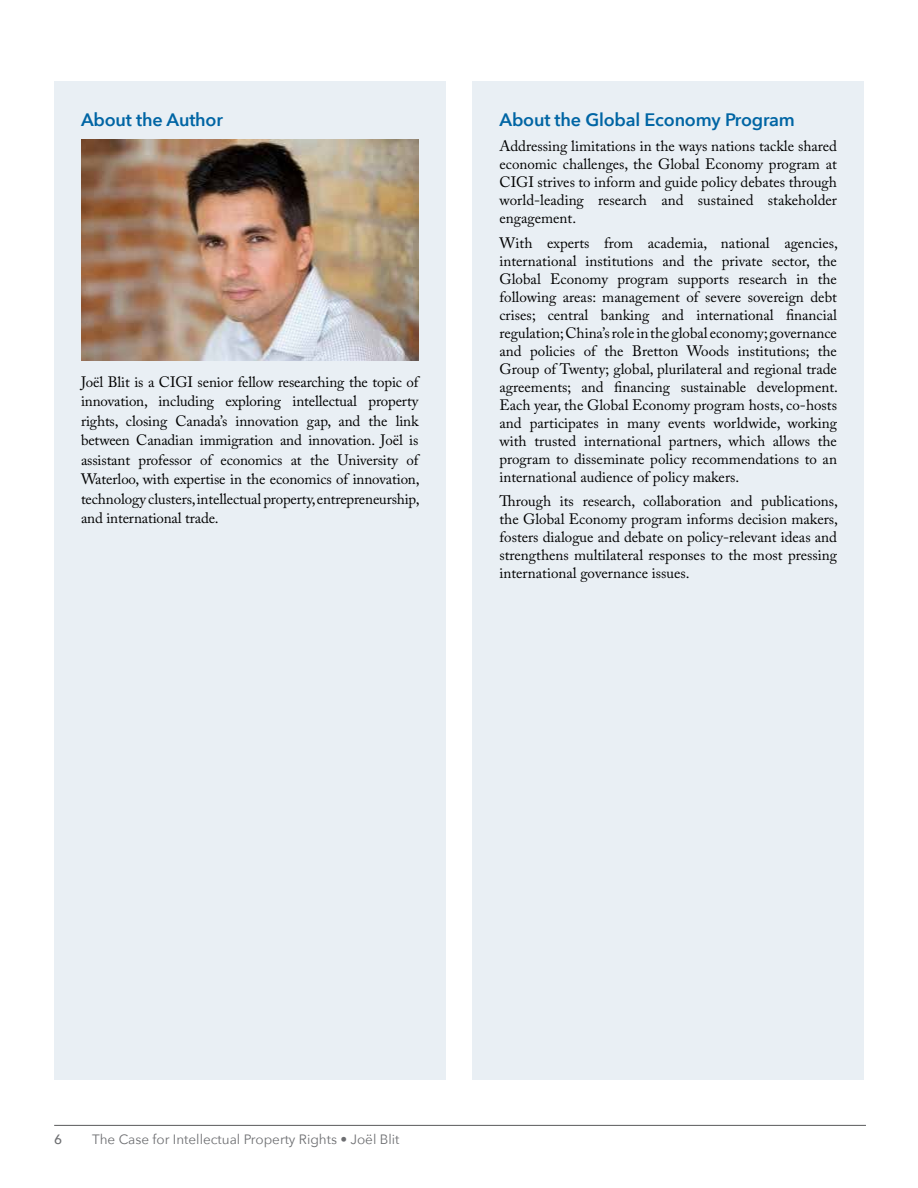
<style>
.page{position:relative;width:918px;height:1188px;background:#fff}
.page>*{position:absolute;margin:0;border:0;box-sizing:border-box;transform-origin:0 0}
.t1{font:600 18px "Avenir Next";letter-spacing:-.01em;color:#0065a4}
.t2{font:15px/18px "Adobe Caslon Pro";color:#000;text-align:justify}
.t3{font:13.5px "Avenir Next";color:#6d6e71}
.t4{font:500 13.5px "Avenir Next";color:#6d6e71}
</style>
<div class="page">
<hr style="left:54px;top:1125px;width:812px;height:1px;background:#58595b">
<div style="left:472px;top:81px;width:392px;height:999px;background:#e9eff4"></div>
<div style="left:54px;top:81px;width:392px;height:999px;background:#e9eff4"></div>
<img style="left:81px;top:140px;width:337px;height:221px">
<p class="t1" style="left:81px;top:104px;width:144px">About the Author</p>
<p class="t2" style="left:81px;top:372px;width:340px;line-height:19.5px">Joël Blit is a CIGI senior fellow researching the topic of innovation, including exploring intellectual property rights, closing Canada’s innovation gap, and the link between Canadian immigration and innovation. Joël is assistant professor of economics at the University of Waterloo, with expertise in the economics of innovation, technology clusters, intellectual property, entrepreneurship, and international trade.</p>
<p class="t1" style="left:500px;top:104px;width:297px">About the Global Economy Program</p>
<p class="t2" style="left:500px;top:137px;width:339px">Addressing limitations in the ways nations tackle shared economic challenges, the Global Economy program at CIGI strives to inform and guide policy debates through world-leading research and sustained stakeholder engagement.</p>
<p class="t2" style="left:500px;top:233px;width:340px">With experts from academia, national agencies, international institutions and the private sector, the Global Economy program supports research in the following areas: management of severe sovereign debt crises; central banking and international financial regulation; China’s role in the global economy; governance and policies of the Bretton Woods institutions; the Group of Twenty; global, plurilateral and regional trade agreements; and financing sustainable development.<br>Each year, the Global Economy program hosts, co-hosts and participates in many events worldwide, working with trusted international partners, which allows the program to disseminate policy recommendations to an international audience of policy makers.</p>
<p class="t2" style="left:500px;top:492px;width:340px">Through its research, collaboration and publications, the Global Economy program informs decision makers, fosters dialogue and debate on policy-relevant ideas and strengthens multilateral responses to the most pressing international governance issues.</p>
<p class="t4" style="left:54px;top:1128px;width:10px">6</p>
<p class="t3" style="left:92px;top:1128px;width:309px">The Case for Intellectual Property Rights • Joël Blit</p>
</div>
